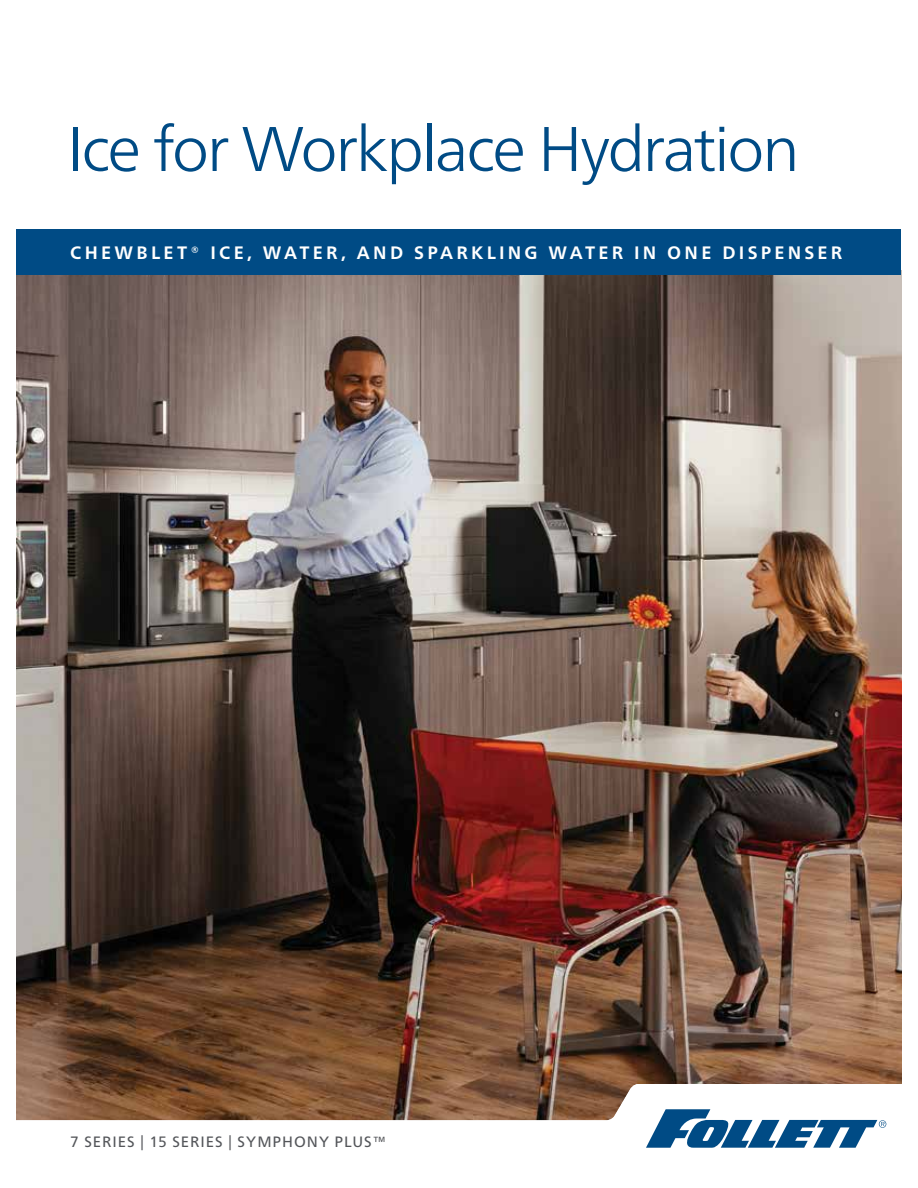
<style>
.page{position:relative;width:918px;height:1188px;background:#fff}
.page>*{position:absolute;margin:0;border:0;box-sizing:border-box;transform-origin:0 0}
.t1{font:300 63px "Frutiger Neue LT Pro";letter-spacing:-.04em;color:#004b85}
.t2{font:700 18px "Frutiger Neue LT Pro";letter-spacing:.18em;color:#fff}
.t3{font:15px "Frutiger Neue LT Pro";letter-spacing:.065em;color:#54565a}
.t4{font:condensed 14.7px "Frutiger Neue LT Pro";color:#54565a}
</style>
<div class="page">
<img style="left:17px;top:275px;width:884px;height:809px">
<svg style="left:16px;top:1084px;width:871px;height:42px"></svg>
<svg style="left:646px;top:1109px;width:240px;height:39px"></svg>
<div style="left:17px;top:230px;width:884px;height:45px;background:#004b85"></div>
<h1 class="t1" style="left:67px;top:111px;width:734px">Ice for Workplace Hydration</h1>
<p class="t2" style="left:70px;top:242px;width:773px">CHEWBLET® ICE, WATER, AND SPARKLING WATER IN ONE DISPENSER</p>
<p class="t3" style="left:70px;top:1133px;width:317px">7 SERIES | 15 SERIES | SYMPHONY PLUS™</p>
<p class="t4" style="left:69px;top:1140px;width:9px">1</p>
</div>
